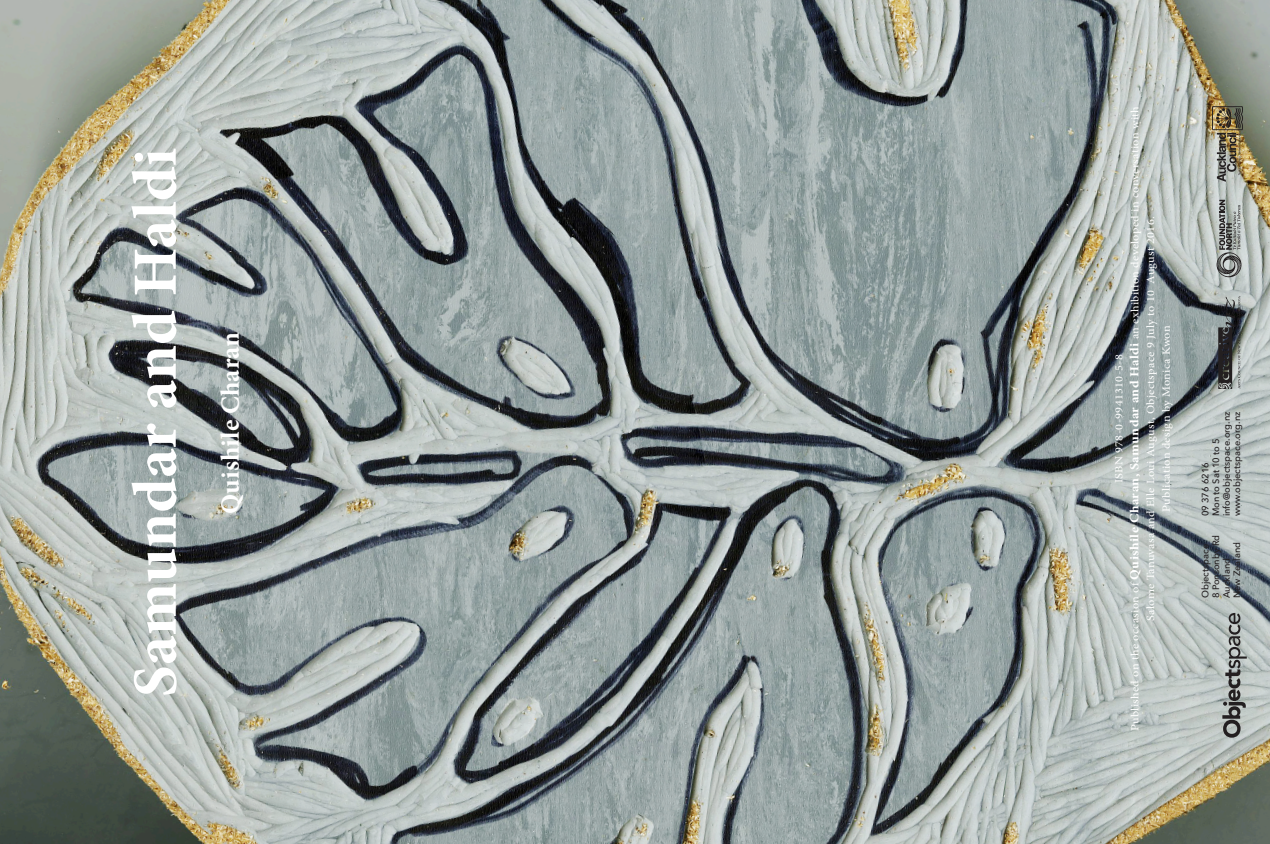
<style>
.page{position:relative;width:1270px;height:844px;background:#fff}
.page>*{position:absolute;margin:0;border:0;box-sizing:border-box;transform-origin:0 0}
.t1{font:700 63px "Minion Pro";color:#fff}
.t2{font:700 26.25px "Minion Pro";color:#fff}
.t3{font:11.03px/15.8px "Minion Pro";letter-spacing:.025em;color:#fff;text-align:center;scale:1.11 1}
.t4{font:500 9.28px/10.6px "Avenir Next";color:#231f20}
.s1{font-weight:700;font-size:12.6px}
</style>
<div class="page">
<img style="left:0;top:0;width:1270px;height:843px">
<svg style="left:1222px;top:612px;width:25px;height:125px;background:#8f9492"></svg>
<svg style="left:1218px;top:296px;width:22px;height:93px;background:#545657"></svg>
<img style="left:1213px;top:106px;width:30px;height:75px">
<svg style="left:1216px;top:200px;width:25px;height:77px;background:#8d918f"></svg>
<p class="t1" style="left:111px;top:697px;width:550px;rotate:-90deg">Samundar and Haldi</p>
<p class="t2" style="left:212px;top:513px;width:183px;rotate:-90deg">Quishile Charan</p>
<p class="t3" style="left:1127px;top:730px;width:564px;rotate:-90deg">Published on the occasion of <span class="s1">Quishile Charan, Samundar and Haldi</span> an exhibition developed in conversation with<br>Salome Tanuvasa and Elle Loui August, Objectspace 9 July to 10 August 2016.</p>
<p class="t3" style="left:1158px;top:511px;width:169px;rotate:-90deg">Publication design by Monica Kwon</p>
<p class="t3" style="left:1111px;top:483px;width:118px;rotate:-90deg">ISBN 978-0-9941310-5-8</p>
<p class="t4" style="left:1221px;top:516px;width:106px;rotate:-90deg">info@objectspace.org.nz www.objectspace.org.nz</p>
<p class="t4" style="left:1210px;top:516px;width:80px;rotate:-90deg">Mon to Sat 10 to 5</p>
<p class="t4" style="left:1200px;top:516px;width:56px;rotate:-90deg">09 376 6216</p>
<p class="t4" style="left:1200px;top:598px;width:56px;rotate:-90deg">Objectspace</p>
<p class="t4" style="left:1210px;top:598px;width:65px;rotate:-90deg">8 Ponsonby Rd</p>
<p class="t4" style="left:1221px;top:598px;width:58px;rotate:-90deg">Auckland<br>New Zealand</p>
</div>
